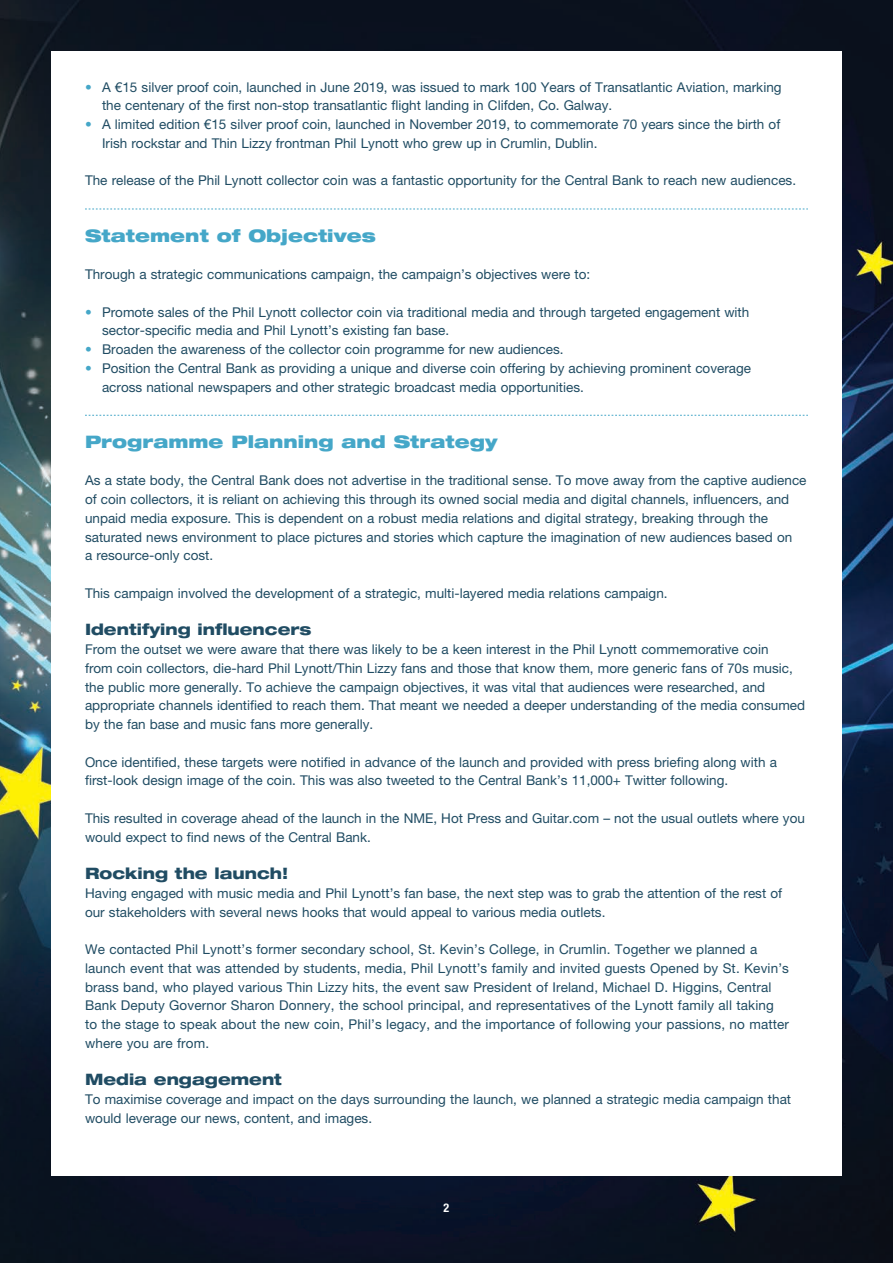
<style>
.page{position:relative;width:893px;height:1263px;background:#fff}
.page>*{position:absolute;margin:0;border:0;box-sizing:border-box;transform-origin:0 0}
.t1{font:900 expanded 17.25px "Helvetica Neue LT";color:#45a7c8}
.t2{font:800 expanded 15.75px "Helvetica Neue LT";color:#204c63}
.t3{font:13.5px/18.8px "Helvetica Neue LT";color:#204c63}
.t4{font:700 condensed 12px "Helvetica Neue LT";color:#fff}
.s1{color:#45a7c8}
</style>
<div class="page">
<img style="left:0;top:0;width:893px;height:1263px">
<div style="left:51px;top:51px;width:791px;height:1125px;background:#fff"></div>
<svg style="left:85px;top:209px;width:723px;height:1px"></svg>
<svg style="left:85px;top:415px;width:723px;height:1px"></svg>
<p class="t3" style="left:102px;top:77px;width:681px;text-indent:-17px"><span class="s1">•</span> A €15 silver proof coin, launched in June 2019, was issued to mark 100 Years of Transatlantic Aviation, marking the centenary of the first non-stop transatlantic flight landing in Clifden, Co. Galway.</p>
<p class="t3" style="left:102px;top:115px;width:680px;text-indent:-17px"><span class="s1">•</span> A limited edition €15 silver proof coin, launched in November 2019, to commemorate 70 years since the birth of<br>Irish rockstar and Thin Lizzy frontman Phil Lynott who grew up in Crumlin, Dublin.</p>
<p class="t3" style="left:85px;top:171px;width:713px">The release of the Phil Lynott collector coin was a fantastic opportunity for the Central Bank to reach new audiences.</p>
<p class="t1" style="left:85px;top:224px;width:292px">Statement of Objectives</p>
<p class="t3" style="left:85px;top:265px;width:507px">Through a strategic communications campaign, the campaign’s objectives were to:</p>
<p class="t3" style="left:102px;top:302px;width:649px;text-indent:-17px"><span class="s1">•</span> Promote sales of the Phil Lynott collector coin via traditional media and through targeted engagement with sector-specific media and Phil Lynott’s existing fan base.</p>
<p class="t3" style="left:85px;top:340px;width:480px"><span class="s1">•</span> Broaden the awareness of the collector coin programme for new audiences.</p>
<p class="t3" style="left:102px;top:358px;width:651px;text-indent:-17px"><span class="s1">•</span> Position the Central Bank as providing a unique and diverse coin offering by achieving prominent coverage across national newspapers and other strategic broadcast media opportunities.</p>
<p class="t1" style="left:85px;top:430px;width:414px">Programme Planning and Strategy</p>
<p class="t3" style="left:85px;top:471px;width:723px">As a state body, the Central Bank does not advertise in the traditional sense. To move away from the captive audience of coin collectors, it is reliant on achieving this through its owned social media and digital channels, influencers, and unpaid media exposure. This is dependent on a robust media relations and digital strategy, breaking through the saturated news environment to place pictures and stories which capture the imagination of new audiences based on<br>a resource-only cost.</p>
<p class="t3" style="left:85px;top:583px;width:584px">This campaign involved the development of a strategic, multi-layered media relations campaign.</p>
<p class="t2" style="left:85px;top:620px;width:228px">Identifying influencers</p>
<p class="t3" style="left:85px;top:640px;width:722px">From the outset we were aware that there was likely to be a keen interest in the Phil Lynott commemorative coin<br>from coin collectors, die-hard Phil Lynott/Thin Lizzy fans and those that know them, more generic fans of 70s music, the public more generally. To achieve the campaign objectives, it was vital that audiences were researched, and appropriate channels identified to reach them. That meant we needed a deeper understanding of the media consumed by the fan base and music fans more generally.</p>
<p class="t3" style="left:85px;top:752px;width:693px">Once identified, these targets were notified in advance of the launch and provided with press briefing along with a first-look design image of the coin. This was also tweeted to the Central Bank’s 11,000+ Twitter following.</p>
<p class="t3" style="left:85px;top:808px;width:721px">This resulted in coverage ahead of the launch in the NME, Hot Press and Guitar.com – not the usual outlets where you would expect to find news of the Central Bank.</p>
<p class="t2" style="left:85px;top:863px;width:205px">Rocking the launch!</p>
<p class="t3" style="left:85px;top:883px;width:699px">Having engaged with music media and Phil Lynott’s fan base, the next step was to grab the attention of the rest of our stakeholders with several news hooks that would appeal to various media outlets.</p>
<p class="t3" style="left:85px;top:940px;width:705px">We contacted Phil Lynott’s former secondary school, St. Kevin’s College, in Crumlin. Together we planned a launch event that was attended by students, media, Phil Lynott’s family and invited guests Opened by St. Kevin’s brass band, who played various Thin Lizzy hits, the event saw President of Ireland, Michael D. Higgins, Central Bank Deputy Governor Sharon Donnery, the school principal, and representatives of the Lynott family all taking to the stage to speak about the new coin, Phil’s legacy, and the importance of following your passions, no matter where you are from.</p>
<p class="t2" style="left:85px;top:1070px;width:199px">Media engagement</p>
<p class="t3" style="left:85px;top:1090px;width:708px">To maximise coverage and impact on the days surrounding the launch, we planned a strategic media campaign that would leverage our news, content, and images.</p>
<p class="t4" style="left:444px;top:1200px;width:7px">2</p>
</div>
